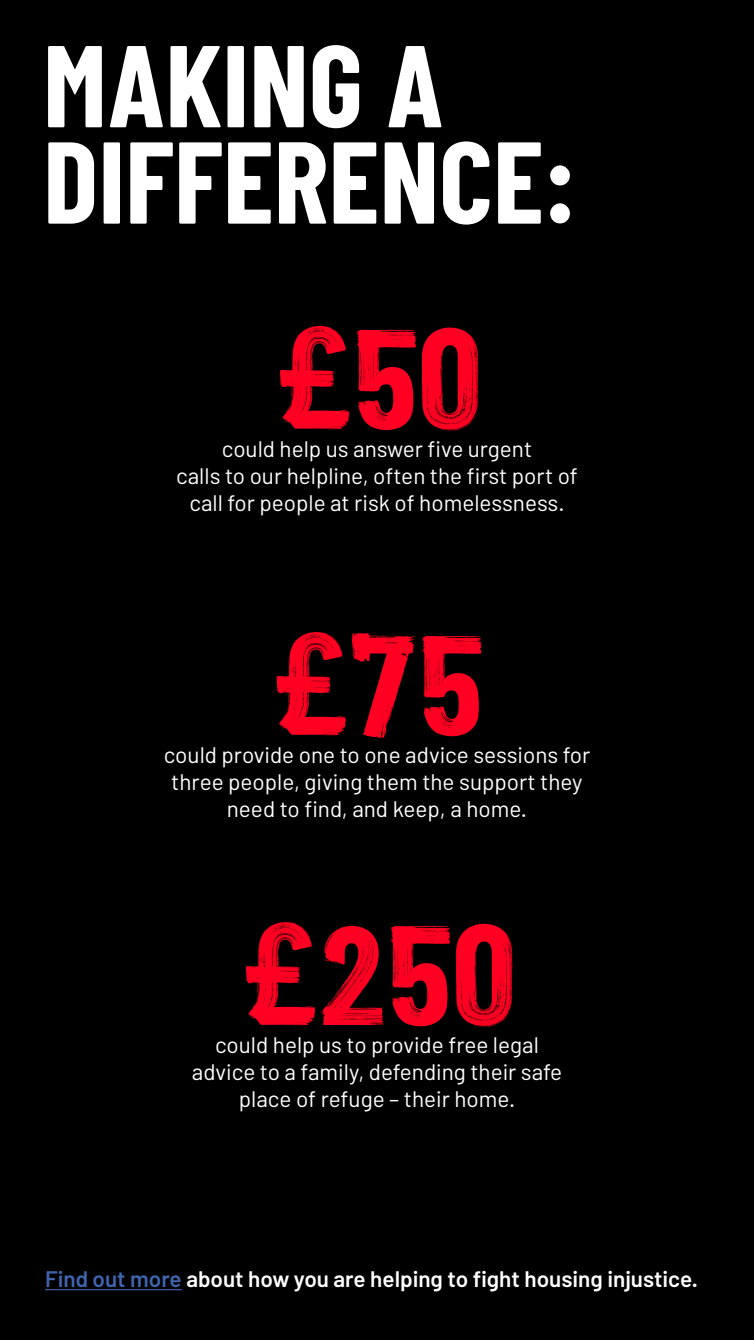
<style>
.page{position:relative;width:754px;height:1340px;background:#000}
.page>*{position:absolute;margin:0;border:0;box-sizing:border-box;transform-origin:0 0}
.t1{font:150px "Shelter Activist";color:#f02}
.t2{font:700 116.12px/96.4px "Barlow Condensed";color:#fff}
.t3{font:22.5px/27px "Barlow";color:#fff;text-align:center}
.t4{font:600 22.5px "Barlow";color:#fff}
.s1{color:#3f65ae}
</style>
<div class="page">
<hr style="left:45px;top:1289px;width:137px;height:1px;background:#3f65ae">
<h2 class="t2" style="left:43px;top:35px;width:534px">MAKING A<br>DIFFERENCE:</h2>
<h1 class="t1" style="left:273px;top:310px;width:210px">£50</h1>
<p class="t3" style="left:176px;top:462px;width:403px">calls to our helpline, often the first port of call for people at risk of homelessness.</p>
<p class="t3" style="left:222px;top:435px;width:312px">could help us answer five urgent</p>
<h1 class="t1" style="left:269px;top:616px;width:216px">£75</h1>
<p class="t3" style="left:171px;top:768px;width:413px">three people, giving them the support they need to find, and keep, a home.</p>
<p class="t3" style="left:164px;top:741px;width:428px">could provide one to one advice sessions for</p>
<h1 class="t1" style="left:239px;top:906px;width:278px">£250</h1>
<p class="t3" style="left:192px;top:1058px;width:372px">advice to a family, defending their safe place of refuge – their home.</p>
<p class="t3" style="left:215px;top:1031px;width:325px">could help us to provide free legal</p>
<p class="t4" style="left:45px;top:1265px;width:654px"><span class="s1">Find out more</span> about how you are helping to fight housing injustice.</p>
</div>
